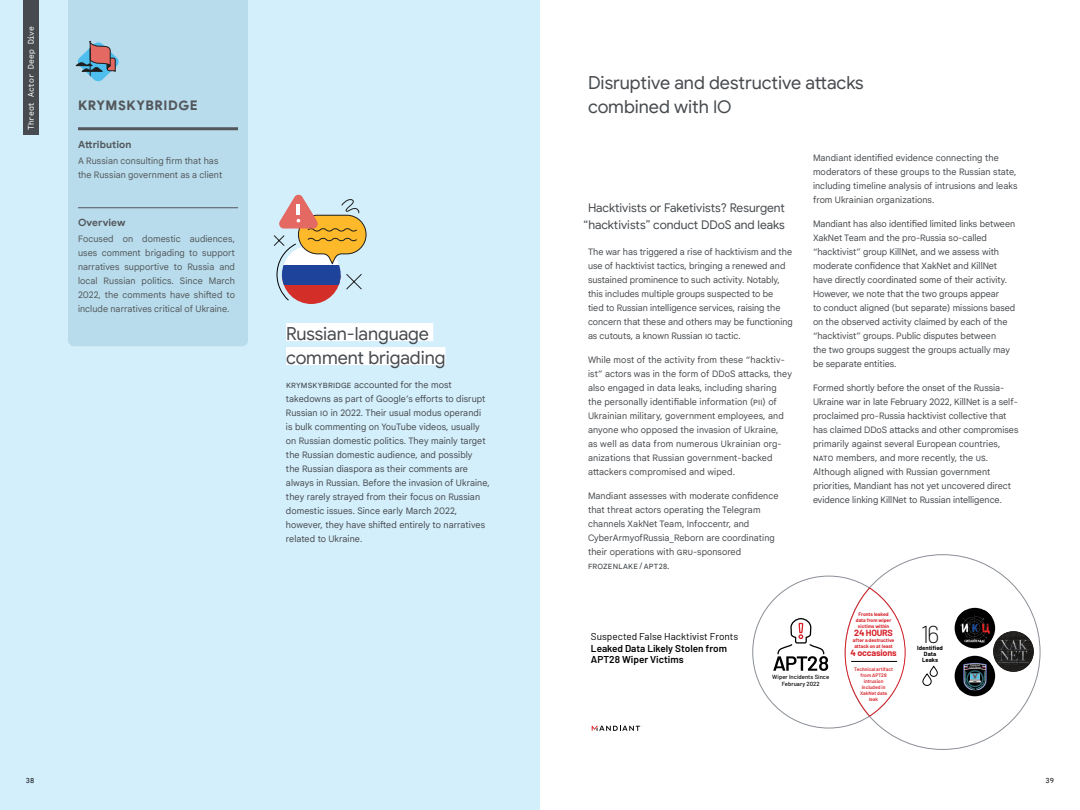
<style>
.page{position:relative;width:1080px;height:810px;background:#fff}
.page>*{position:absolute;margin:0;border:0;box-sizing:border-box;transform-origin:0 0}
.t1{font:200 24.4px "Barlow";color:#000}
.t2{font:700 21px "Google Sans";color:#53575c}
.t3{font:18px/24px "Google Sans";letter-spacing:-.005em;color:#474b4f}
.t4{font:12px/17px "Google Sans";color:#474b4f;text-align:center}
.t5{font:600 10px/11.5px "Barlow";color:#000}
.t6{font:10px "Barlow";color:#000}
.t7{font:700 10px "Google Sans";color:#53575c}
.t8{font:9px/14px "Google Sans Text";letter-spacing:.005em;color:#474b4f}
.t9{font:9px/14px "Google Sans Text";letter-spacing:.01em;color:#53575c}
.t10{font:700 9px "Barlow";letter-spacing:-.02em;color:#d62027}
.t11{font:8px "Google Sans Mono";letter-spacing:-.015em;color:#fff}
.t12{font:7px "Google Sans Mono";color:#000}
.t13{font:500 6px/7.2px "Barlow";color:#000;text-align:center}
.t14{font:700 6px/6px "Barlow";color:#000;text-align:center}
.t15{font:700 5px/6px "Barlow";color:#d62027;text-align:center}
.t16{font:600 5px/6px "Barlow";color:#d62027;text-align:center}
.s1{font-size:17.5px}
</style>
<div class="page">
<div style="left:0;top:0;width:540px;height:810px;background:#d4effc"></div>
<div style="left:68px;top:274px;width:180px;height:72px;background:#b8dceb;border-radius:6px"></div>
<div style="left:23px;top:0;width:16px;height:134px;background:#474b4f"></div>
<div style="left:68px;top:0;width:180px;height:336px;background:#b8dceb"></div>
<hr style="left:78px;top:127px;width:160px;height:3px;background:#53575c">
<hr style="left:78px;top:207px;width:160px;height:1px;background:#53575c">
<svg style="left:76px;top:41px;width:43px;height:41px"></svg>
<div style="left:286px;top:323px;width:147px;height:18px;background:#fff"></div>
<div style="left:286px;top:347px;width:160px;height:18px;background:#fff"></div>
<svg style="left:592px;top:726px;width:50px;height:5px"></svg>
<svg style="left:752px;top:554px;width:289px;height:196px"></svg>
<svg style="left:845px;top:588px;width:60px;height:129px"></svg>
<svg style="left:923px;top:666px;width:15px;height:20px"></svg>
<hr style="left:851px;top:661px;width:46px;height:1px;background:#000">
<svg style="left:298px;top:301px;width:26px;height:3px"></svg>
<svg style="left:273px;top:194px;width:94px;height:107px"></svg>
<p class="t11" style="left:25px;top:130px;width:106px;rotate:-90deg">Threat Actor Deep Dive</p>
<h2 class="t2" style="left:78px;top:90px;width:101px">krymskybridge</h2>
<p class="t7" style="left:78px;top:139px;width:55px">Attribution</p>
<p class="t9" style="left:78px;top:153px;width:146px">A Russian consulting firm that has the Russian government as a client</p>
<p class="t7" style="left:78px;top:217px;width:49px">Overview</p>
<p class="t9" style="left:78px;top:231px;width:159px;text-align:justify">Focused on domestic audiences, uses comment brigading to support narratives supportive to Russia and local Russian politics. Since March 2022, the comments have shifted to include narratives critical of Ukraine.</p>
<h3 class="t3" style="left:286px;top:322px;width:161px">Russian-language comment brigading</h3>
<p class="t8" style="left:286px;top:377px;width:205px">KRYMSKYBRIDGE accounted for the most takedowns as part of Google’s efforts to disrupt Russian IO in 2022. Their usual modus operandi is bulk commenting on YouTube videos, usually on Russian domestic politics. They mainly target the Russian domestic audience, and possibly<br>the Russian diaspora as their comments are always in Russian. Before the invasion of Ukraine, they rarely strayed from their focus on Russian domestic issues. Since early March 2022, however, they have shifted entirely to narratives related to Ukraine.</p>
<h3 class="t3" style="left:588px;top:71px;width:277px">Disruptive and destructive attacks combined with <span class="s1">IO</span></h3>
<h3 class="t4" style="left:584px;top:199px;width:203px">Hacktivists or Faketivists? Resurgent “hacktivists” conduct DDoS and leaks</h3>
<p class="t8" style="left:588px;top:244px;width:206px">The war has triggered a rise of hacktivism and the use of hacktivist tactics, bringing a renewed and sustained prominence to such activity. Notably, this includes multiple groups suspected to be<br>tied to Russian intelligence services, raising the concern that these and others may be functioning as cutouts, a known Russian IO tactic.</p>
<p class="t8" style="left:588px;top:352px;width:205px">While most of the activity from these “hacktiv&shy;ist” actors was in the form of DDoS attacks, they also engaged in data leaks, including sharing the personally identifiable information (PII) of Ukrainian military, government employees, and anyone who opposed the invasion of Ukraine,<br>as well as data from numerous Ukrainian org&shy;anizations that Russian government-backed attackers compromised and wiped.</p>
<p class="t8" style="left:588px;top:488px;width:192px">Mandiant assesses with moderate confidence that threat actors operating the Telegram channels XakNet Team, Infoccentr, and CyberArmyofRussia_Reborn are coordinating their operations with GRU-sponsored FROZENLAKE / APT28.</p>
<p class="t8" style="left:813px;top:150px;width:206px">Mandiant identified evidence connecting the moderators of these groups to the Russian state, including timeline analysis of intrusions and leaks from Ukrainian organizations.</p>
<p class="t8" style="left:813px;top:216px;width:204px">Mandiant has also identified limited links between XakNet Team and the pro-Russia so-called “hacktivist” group KillNet, and we assess with moderate confidence that XakNet and KillNet have directly coordinated some of their activity.<br>However, we note that the two groups appear<br>to conduct aligned (but separate) missions based on the observed activity claimed by each of the “hacktivist” groups. Public disputes between<br>the two groups suggest the groups actually may be separate entities.</p>
<p class="t8" style="left:813px;top:380px;width:207px">Formed shortly before the onset of the Russia-Ukraine war in late February 2022, KillNet is a self&shy;proclaimed pro-Russia hacktivist collective that has claimed DDoS attacks and other compromises primarily against several European countries, NATO members, and more recently, the US.<br>Although aligned with Russian government priorities, Mandiant has not yet uncovered direct evidence linking KillNet to Russian intelligence.</p>
<p class="t6" style="left:591px;top:629px;width:149px">Suspected False Hacktivist Fronts</p>
<p class="t5" style="left:591px;top:642px;width:138px">Leaked Data Likely Stolen from<br>APT28 Wiper Victims</p>
<p class="t13" style="left:772px;top:673px;width:59px">Wiper Incidents Since<br>February 2022</p>
<p class="t15" style="left:856px;top:611px;width:37px">Fronts leaked data from wiper victims within</p>
<p class="t10" style="left:854px;top:626px;width:40px">24 HOURS</p>
<p class="t15" style="left:853px;top:637px;width:43px;text-align:left">after a destructive attack on at least</p>
<p class="t10" style="left:851px;top:646px;width:48px">4 occasions</p>
<p class="t16" style="left:854px;top:665px;width:40px">Technical artifact from APT28 intrusion included in<br>XakNet data<br>leak</p>
<h1 class="t1" style="left:921px;top:617px;width:20px">16</h1>
<p class="t14" style="left:917px;top:645px;width:27px">Identified<br>Data<br>Leaks</p>
<p class="t12" style="left:26px;top:776px;width:10px">38</p>
<p class="t12" style="left:1046px;top:776px;width:10px">39</p>
</div>
